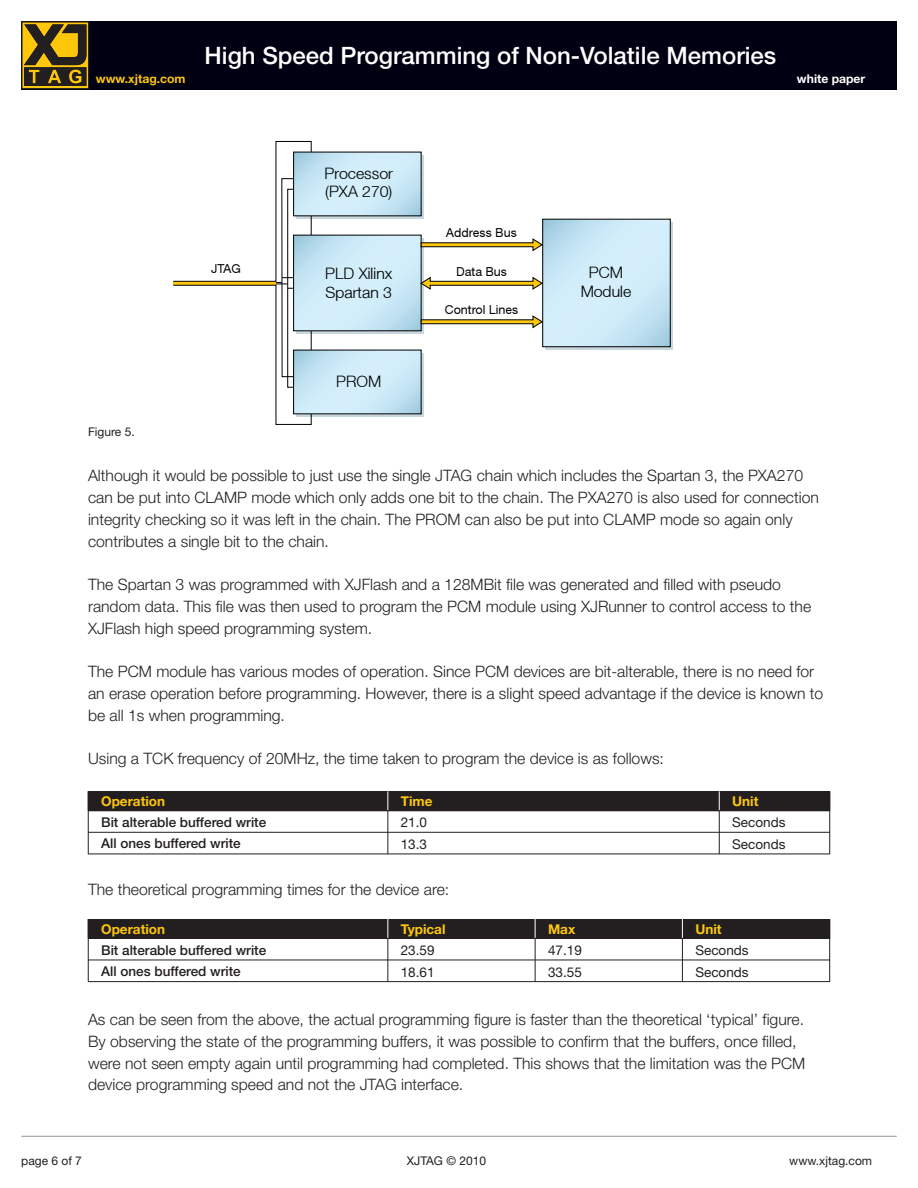
<style>
.page{position:relative;width:918px;height:1188px;background:#fff}
.page>*{position:absolute;margin:0;border:0;box-sizing:border-box;transform-origin:0 0}
.t1{font:500 24px "Helvetica Neue";color:#fff}
.t2{font:300 15.75px/21.8px "Helvetica Neue LT";color:#231f20}
.t3{font:15.75px/18.9px "Helvetica Neue LT Light+T42+WVFWAV";color:#000}
.t4{font:500 13.5px "Helvetica Neue";color:#231f20}
.t5{font:13.5px "Helvetica Neue LT";color:#231f20}
.t6{font:700 13.5px "Helvetica Neue LT";color:#fec70c}
.t7{font:12.3px "Helvetica Neue LT Roman+T42+BMYQCL";color:#000}
.t8{font:700 12.15px "Helvetica Neue LT";color:#fec70c}
.t9{font:700 12.15px "Helvetica Neue LT";color:#fff}
.t10{font:12px "Helvetica Neue LT";color:#231f20}
</style>
<div class="page">
<div style="left:21px;top:21px;width:876px;height:68px;background:#000012"></div>
<svg style="left:21px;top:21px;width:68px;height:68px"></svg>
<hr style="left:21px;top:1136px;width:876px;height:1px;background:#8f9299">
<hr style="left:88px;top:919px;width:1px;height:63px;background:#231f20">
<hr style="left:388px;top:919px;width:1px;height:63px;background:#231f20">
<hr style="left:535px;top:919px;width:1px;height:63px;background:#231f20">
<hr style="left:682px;top:919px;width:1px;height:63px;background:#231f20">
<hr style="left:829px;top:919px;width:1px;height:63px;background:#231f20">
<hr style="left:88px;top:960px;width:742px;height:1px;background:#231f20">
<hr style="left:88px;top:981px;width:742px;height:1px;background:#231f20">
<hr style="left:88px;top:791px;width:1px;height:63px;background:#231f20">
<hr style="left:388px;top:791px;width:1px;height:63px;background:#231f20">
<hr style="left:719px;top:791px;width:1px;height:63px;background:#231f20">
<hr style="left:829px;top:791px;width:1px;height:63px;background:#231f20">
<hr style="left:88px;top:832px;width:742px;height:1px;background:#231f20">
<hr style="left:88px;top:854px;width:742px;height:1px;background:#231f20">
<div style="left:88px;top:919px;width:300px;height:20px;background:#231f20"></div>
<div style="left:388px;top:919px;width:147px;height:20px;background:#231f20"></div>
<div style="left:535px;top:919px;width:147px;height:20px;background:#231f20"></div>
<div style="left:682px;top:919px;width:148px;height:20px;background:#231f20"></div>
<svg style="left:388px;top:919px;width:1px;height:19px"></svg>
<svg style="left:535px;top:919px;width:1px;height:19px"></svg>
<svg style="left:682px;top:919px;width:1px;height:19px"></svg>
<div style="left:88px;top:791px;width:300px;height:20px;background:#231f20"></div>
<div style="left:388px;top:791px;width:331px;height:20px;background:#231f20"></div>
<div style="left:719px;top:791px;width:111px;height:20px;background:#231f20"></div>
<svg style="left:388px;top:791px;width:1px;height:19px"></svg>
<svg style="left:719px;top:791px;width:1px;height:19px"></svg>
<svg style="left:312px;top:155px;width:111px;height:64px"></svg>
<svg style="left:312px;top:251px;width:111px;height:83px"></svg>
<svg style="left:312px;top:353px;width:111px;height:64px"></svg>
<svg style="left:312px;top:154px;width:107px;height:60px"></svg>
<svg style="left:312px;top:237px;width:107px;height:92px"></svg>
<div style="left:545px;top:222px;width:128px;height:128px;background:linear-gradient(to right,#c9d6dd,#c9d6dd)"></div>
<svg style="left:544px;top:221px;width:125px;height:124px"></svg>
<div style="left:542px;top:219px;width:129px;height:128px;border:1px solid #000"></div>
<svg style="left:312px;top:352px;width:107px;height:60px"></svg>
<svg style="left:421px;top:315px;width:122px;height:13px"></svg>
<svg style="left:420px;top:277px;width:123px;height:13px"></svg>
<svg style="left:421px;top:238px;width:122px;height:13px"></svg>
<svg style="left:173px;top:141px;width:139px;height:284px"></svg>
<div style="left:287px;top:189px;width:7px;height:199px;border:1px solid #000"></div>
<h1 class="t1" style="left:205px;top:41px;width:573px">High Speed Programming of Non-Volatile Memories</h1>
<p class="t8" style="left:96px;top:72px;width:91px">www.xjtag.com</p>
<p class="t9" style="left:797px;top:71px;width:70px">white paper</p>
<p class="t10" style="left:88px;top:425px;width:48px">Figure 5.</p>
<p class="t7" style="left:211px;top:261px;width:31px">JTAG</p>
<p class="t3" style="left:325px;top:163px;width:70px">Processor (PXA 270)</p>
<p class="t7" style="left:446px;top:225px;width:72px">Address Bus</p>
<p class="t7" style="left:456px;top:264px;width:52px">Data Bus</p>
<p class="t7" style="left:445px;top:302px;width:75px">Control Lines</p>
<p class="t3" style="left:325px;top:264px;width:69px">PLD Xilinx<br>Spartan 3</p>
<p class="t3" style="left:581px;top:262px;width:52px;text-align:center">PCM<br>Module</p>
<p class="t3" style="left:336px;top:372px;width:47px">PROM</p>
<p class="t2" style="left:88px;top:465px;width:732px">Although it would be possible to just use the single JTAG chain which includes the Spartan 3, the PXA270 can be put into CLAMP mode which only adds one bit to the chain. The PXA270 is also used for connection integrity checking so it was left in the chain. The PROM can also be put into CLAMP mode so again only contributes a single bit to the chain.</p>
<p class="t2" style="left:88px;top:573px;width:725px">The Spartan 3 was programmed with XJFlash and a 128MBit file was generated and filled with pseudo random data. This file was then used to program the PCM module using XJRunner to control access to the<br>XJFlash high speed programming system.</p>
<p class="t2" style="left:88px;top:660px;width:737px">The PCM module has various modes of operation. Since PCM devices are bit-alterable, there is no need for an erase operation before programming. However, there is a slight speed advantage if the device is known to be all 1s when programming.</p>
<p class="t2" style="left:88px;top:747px;width:577px">Using a TCK frequency of 20MHz, the time taken to program the device is as follows:</p>
<p class="t6" style="left:101px;top:793px;width:65px">Operation</p>
<p class="t6" style="left:401px;top:793px;width:33px">Time</p>
<p class="t6" style="left:732px;top:793px;width:28px">Unit</p>
<p class="t4" style="left:101px;top:814px;width:167px">Bit alterable buffered write</p>
<p class="t5" style="left:401px;top:814px;width:28px">21.0</p>
<p class="t5" style="left:732px;top:814px;width:55px">Seconds</p>
<p class="t4" style="left:101px;top:836px;width:141px">All ones buffered write</p>
<p class="t5" style="left:401px;top:836px;width:28px">13.3</p>
<p class="t5" style="left:732px;top:836px;width:55px">Seconds</p>
<p class="t2" style="left:88px;top:878px;width:363px">The theoretical programming times for the device are:</p>
<p class="t6" style="left:101px;top:921px;width:65px">Operation</p>
<p class="t6" style="left:401px;top:921px;width:46px">Typical</p>
<p class="t6" style="left:548px;top:921px;width:29px">Max</p>
<p class="t6" style="left:695px;top:921px;width:28px">Unit</p>
<p class="t4" style="left:101px;top:942px;width:167px">Bit alterable buffered write</p>
<p class="t5" style="left:401px;top:942px;width:35px">23.59</p>
<p class="t5" style="left:548px;top:942px;width:35px">47.19</p>
<p class="t5" style="left:695px;top:942px;width:55px">Seconds</p>
<p class="t4" style="left:101px;top:963px;width:141px">All ones buffered write</p>
<p class="t5" style="left:401px;top:964px;width:35px">18.61</p>
<p class="t5" style="left:548px;top:964px;width:35px">33.55</p>
<p class="t5" style="left:695px;top:964px;width:55px">Seconds</p>
<p class="t2" style="left:88px;top:1008px;width:719px">As can be seen from the above, the actual programming figure is faster than the theoretical ‘typical’ figure.<br>By observing the state of the programming buffers, it was possible to confirm that the buffers, once filled, were not seen empty again until programming had completed. This shows that the limitation was the PCM device programming speed and not the JTAG interface.</p>
<p class="t10" style="left:21px;top:1154px;width:62px">page 6 of 7</p>
<p class="t10" style="left:407px;top:1154px;width:81px">XJTAG © 2010</p>
<p class="t10" style="left:789px;top:1154px;width:84px">www.xjtag.com</p>
</div>
